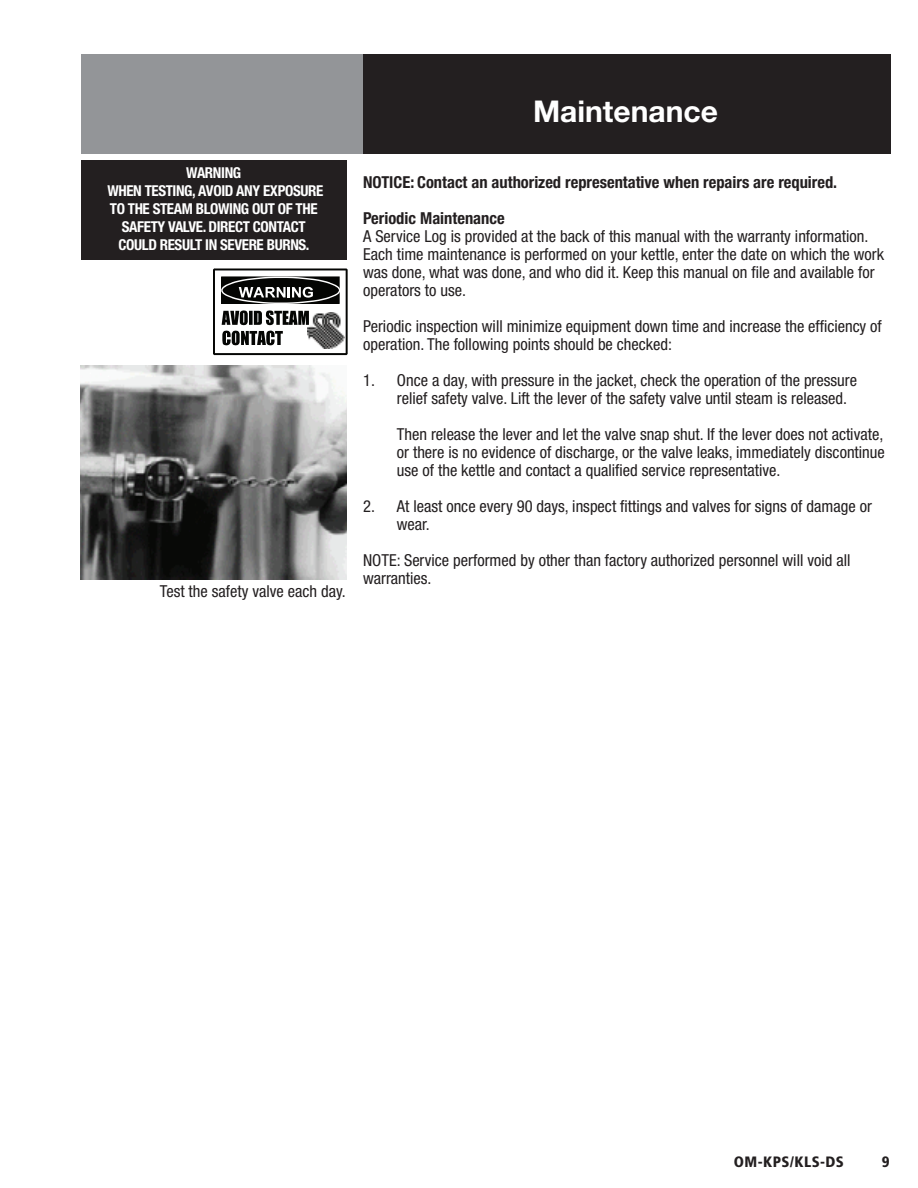
<style>
.page{position:relative;width:918px;height:1188px;background:#fff}
.page>*{position:absolute;margin:0;border:0;box-sizing:border-box;transform-origin:0 0}
.t1{font:700 30px "Helvetica Neue";color:#fff}
.t2{font:condensed 16.5px/18px "Helvetica Neue";color:#231f20}
.t3{font:700 condensed 16.5px/36px "Helvetica Neue";color:#231f20}
.t4{font:700 condensed 15px/18px "Helvetica Neue";letter-spacing:-.025em;color:#fff;text-align:center}
.t5{font:900 condensed 15px "Frutiger";letter-spacing:.025em;color:#231f20}
</style>
<div class="page">
<div style="left:360px;top:54px;width:531px;height:99px;background:#231f20"></div>
<div style="left:81px;top:54px;width:282px;height:99px;background:#939598"></div>
<div style="left:81px;top:160px;width:265px;height:99px;background:#231f20"></div>
<svg style="left:213px;top:268px;width:135px;height:87px"></svg>
<img style="left:81px;top:365px;width:266px;height:214px">
<p class="t4" style="left:107px;top:164px;width:217px">WARNING<br>WHEN TESTING, AVOID ANY EXPOSURE<br>TO THE STEAM BLOWING OUT OF THE<br>SAFETY VALVE. DIRECT CONTACT<br>COULD RESULT IN SEVERE BURNS.</p>
<p class="t2" style="left:160px;top:582px;width:187px">Test the safety valve each day.</p>
<h1 class="t1" style="left:533px;top:92px;width:186px">Maintenance</h1>
<p class="t3" style="left:363px;top:164px;width:476px">NOTICE: Contact an authorized representative when repairs are required.<br>Periodic Maintenance</p>
<p class="t2" style="left:363px;top:227px;width:523px">A Service Log is provided at the back of this manual with the warranty information.<br>Each time maintenance is performed on your kettle, enter the date on which the work was done, what was done, and who did it. Keep this manual on file and available for operators to use.</p>
<p class="t2" style="left:363px;top:317px;width:520px">Periodic inspection will minimize equipment down time and increase the efficiency of operation. The following points should be checked:</p>
<p class="t2" style="left:397px;top:371px;width:462px;text-indent:-34px">1. Once a day, with pressure in the jacket, check the operation of the pressure relief safety valve. Lift the lever of the safety valve until steam is released.</p>
<p class="t2" style="left:397px;top:425px;width:490px;text-align:justify">Then release the lever and let the valve snap shut. If the lever does not activate, or there is no evidence of discharge, or the valve leaks, immediately discontinue use of the kettle and contact a qualified service representative.</p>
<p class="t2" style="left:397px;top:497px;width:477px;text-indent:-34px">2. At least once every 90 days, inspect fittings and valves for signs of damage or wear.</p>
<p class="t2" style="left:363px;top:551px;width:489px">NOTE: Service performed by other than factory authorized personnel will void all warranties.</p>
<p class="t5" style="left:734px;top:1153px;width:112px">OM-KPS/KLS-DS</p>
<p class="t5" style="left:882px;top:1153px;width:9px">9</p>
</div>
